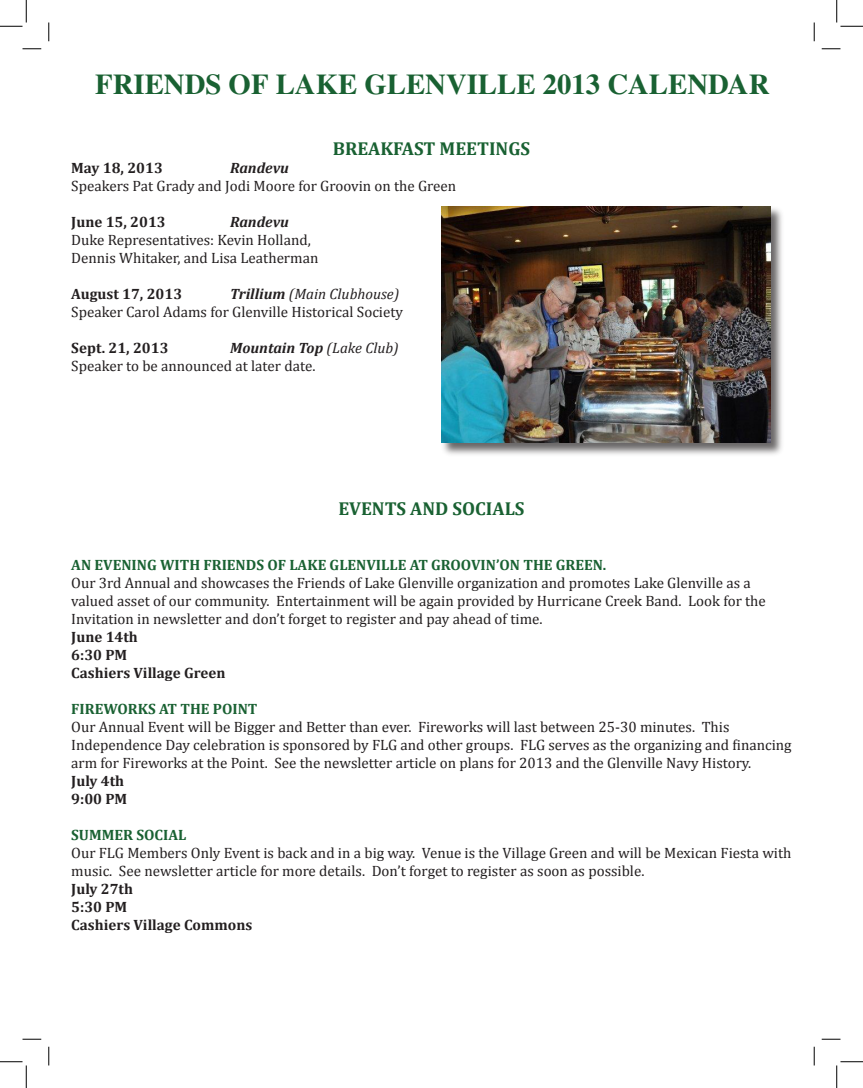
<style>
.page{position:relative;width:863px;height:1088px;background:#fff}
.page>*{position:absolute;margin:0;border:0;box-sizing:border-box;transform-origin:0 0}
.t1{font:700 28.75px "Times";color:#196132}
.t2{font:700 18.75px "Cambria";color:#196132}
.t3{font:15px/18px "Cambria";color:#231f20}
.t4{font:700 15px "Cambria";color:#231f20}
.t5{font:700 15px "Cambria";color:#196132}
.t6{font:italic 700 15px "Cambria";color:#231f20}
.t7{font:italic 15px "Cambria";color:#231f20}
.s1{font-weight:700}
.s2{font-weight:400}
</style>
<div class="page">
<div style="left:441px;top:205px;width:343px;height:252px;background:#231f20;opacity:.68"></div>
<img style="left:442px;top:207px;width:328px;height:236px">
<svg style="left:22px;top:48px;width:19px;height:2px"></svg>
<svg style="left:821px;top:48px;width:19px;height:2px"></svg>
<svg style="left:22px;top:1038px;width:19px;height:2px"></svg>
<svg style="left:821px;top:1038px;width:19px;height:2px"></svg>
<svg style="left:48px;top:22px;width:2px;height:19px"></svg>
<svg style="left:48px;top:1046px;width:2px;height:19px"></svg>
<svg style="left:813px;top:22px;width:2px;height:19px"></svg>
<svg style="left:813px;top:1046px;width:2px;height:19px"></svg>
<svg style="left:0;top:0;width:27px;height:27px"></svg>
<svg style="left:0;top:1061px;width:27px;height:27px"></svg>
<svg style="left:836px;top:0;width:26px;height:27px"></svg>
<svg style="left:836px;top:1061px;width:26px;height:27px"></svg>
<p class="t1" style="left:95px;top:67px;width:675px">FRIENDS OF LAKE GLENVILLE 2013 CALENDAR</p>
<p class="t2" style="left:333px;top:137px;width:199px">BREAKFAST MEETINGS</p>
<p class="t4" style="left:71px;top:159px;width:93px">May 18, 2013</p>
<p class="t6" style="left:230px;top:159px;width:60px">Randevu</p>
<p class="t3" style="left:71px;top:177px;width:386px">Speakers Pat Grady and Jodi Moore for Groovin on the Green</p>
<p class="t4" style="left:71px;top:213px;width:96px">June 15, 2013</p>
<p class="t6" style="left:230px;top:213px;width:60px">Randevu</p>
<p class="t3" style="left:71px;top:231px;width:241px">Duke Representatives: Kevin Holland,</p>
<p class="t3" style="left:71px;top:249px;width:248px">Dennis Whitaker, and Lisa Leatherman</p>
<p class="t4" style="left:71px;top:285px;width:112px">August 17, 2013</p>
<p class="t7" style="left:230px;top:285px;width:171px"><span class="s1">Trillium</span> (Main Clubhouse)</p>
<p class="t3" style="left:71px;top:303px;width:333px">Speaker Carol Adams for Glenville Historical Society</p>
<p class="t4" style="left:71px;top:339px;width:99px">Sept. 21, 2013</p>
<p class="t6" style="left:230px;top:339px;width:170px">Mountain Top <span class="s2">(Lake Club)</span></p>
<p class="t3" style="left:71px;top:357px;width:245px">Speaker to be announced at later date.</p>
<p class="t2" style="left:338px;top:497px;width:188px">EVENTS AND SOCIALS</p>
<p class="t5" style="left:71px;top:555px;width:42px">An Evening</p>
<p class="t5" style="left:160px;top:555px;width:62px">with Friends</p>
<p class="t5" style="left:267px;top:555px;width:41px">of Lake</p>
<p class="t5" style="left:329px;top:555px;width:19px">Glenville</p>
<p class="t5" style="left:410px;top:555px;width:42px">at Groovin</p>
<p class="t5" style="left:496px;top:555px;width:80px">’on the Green</p>
<p class="t5" style="left:602px;top:555px;width:5px">.</p>
<p class="t3" style="left:71px;top:573px;width:696px">Our 3rd Annual and showcases the Friends of Lake Glenville organization and promotes Lake Glenville as a valued asset of our community. Entertainment will be again provided by Hurricane Creek Band. Look for the<br>Invitation in newsletter and don’t forget to register and pay ahead of time.</p>
<p class="t4" style="left:71px;top:627px;width:68px">June 14th</p>
<p class="t4" style="left:71px;top:645px;width:58px">6:30 PM</p>
<p class="t4" style="left:71px;top:663px;width:156px">Cashiers Village Green</p>
<p class="t5" style="left:71px;top:699px;width:188px">FIREWORKS AT THE POINT</p>
<p class="t3" style="left:71px;top:717px;width:721px">Our Annual Event will be Bigger and Better than ever. Fireworks will last between 25-30 minutes. This<br>Independence Day celebration is sponsored by FLG and other groups. FLG serves as the organizing and financing arm for Fireworks at the Point. See the newsletter article on plans for 2013 and the Glenville Navy History.</p>
<p class="t4" style="left:71px;top:771px;width:54px">July 4th</p>
<p class="t4" style="left:71px;top:789px;width:58px">9:00 PM</p>
<p class="t5" style="left:71px;top:825px;width:117px">SUMMER SOCIAL</p>
<p class="t3" style="left:71px;top:843px;width:721px">Our FLG Members Only Event is back and in a big way. Venue is the Village Green and will be Mexican Fiesta with music. See newsletter article for more details. Don’t forget to register as soon as possible.</p>
<p class="t4" style="left:71px;top:879px;width:63px">July 27th</p>
<p class="t4" style="left:71px;top:897px;width:58px">5:30 PM</p>
<p class="t4" style="left:71px;top:915px;width:182px">Cashiers Village Commons</p>
</div>
